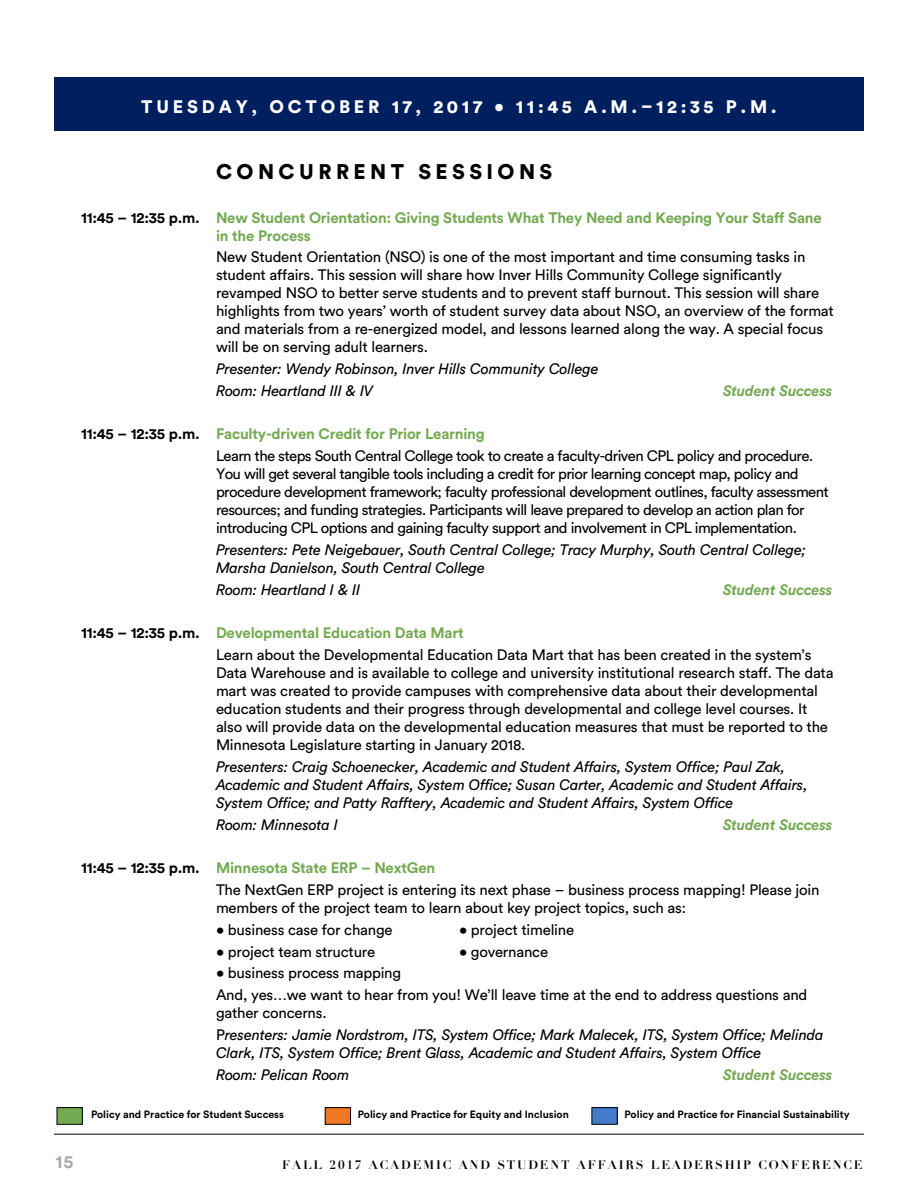
<style>
.page{position:relative;width:918px;height:1188px;background:#fff}
.page>*{position:absolute;margin:0;border:0;box-sizing:border-box;transform-origin:0 0}
.t1{font:900 21px "Circular Std";letter-spacing:.21em;color:#000}
.t2{font:900 18px "Circular Std";letter-spacing:.21em;color:#fff}
.t3{font:700 18px "Circular Std";color:#a7a9ac}
.t4{font:15px/18px "Circular Std";letter-spacing:-.015em;color:#000}
.t5{font:italic 15px/21.8px "Circular Std";letter-spacing:-.015em;color:#000}
.t6{font:15px/18px "Circular Std";letter-spacing:-.04em;color:#000}
.t7{font:700 15px/18px "Circular Std";letter-spacing:-.015em;color:#73a950}
.t8{font:italic 700 15px "Circular Std";letter-spacing:-.015em;color:#73a950}
.t9{font:700 12px "Didot";letter-spacing:.15em;color:#000}
.t10{font:700 10.5px "Circular Std";color:#000}
.s1{color:#000}
.s2{font-weight:700}
.s3{font-weight:700;color:#73a950}
.s4{font-style:normal}
</style>
<div class="page">
<div style="left:57px;top:1108px;width:25px;height:16px;background:#73a950"></div>
<div style="left:57px;top:1107px;width:26px;height:18px;border:1px solid #000"></div>
<div style="left:325px;top:1108px;width:26px;height:16px;background:#ef7622"></div>
<div style="left:325px;top:1107px;width:26px;height:18px;border:1px solid #000"></div>
<div style="left:592px;top:1108px;width:25px;height:16px;background:#407cca"></div>
<div style="left:591px;top:1107px;width:27px;height:18px;border:1px solid #000"></div>
<div style="left:54px;top:78px;width:810px;height:53px;background:#001f5f"></div>
<hr style="left:54px;top:1134px;width:810px;height:1px;background:#000">
<p class="t2" style="left:141px;top:95px;width:637px">TUESDAY, OCTOBER 17, 2017 • 11:45 A.M.–12:35 P.M.</p>
<h1 class="t1" style="left:216px;top:158px;width:338px">CONCURRENT SESSIONS</h1>
<p class="t7" style="left:216px;top:208px;width:607px;text-indent:-135px"><span class="s1">11:45 – 12:35 p.m.</span> New Student Orientation: Giving Students What They Need and Keeping Your Staff Sane in the Process</p>
<p class="t4" style="left:216px;top:248px;width:619px">New Student Orientation (NSO) is one of the most important and time consuming tasks in student affairs. This session will share how Inver Hills Community College significantly revamped NSO to better serve students and to prevent staff burnout. This session will share highlights from two years’ worth of student survey data about NSO, an overview of the format and materials from a re-energized model, and lessons learned along the way. A special focus will be on serving adult learners.</p>
<p class="t5" style="left:216px;top:358px;width:384px">Presenter: Wendy Robinson, Inver Hills Community College<br>Room: Heartland III &amp; IV</p>
<p class="t8" style="left:723px;top:381px;width:111px">Student Success</p>
<p class="t6" style="left:216px;top:423px;width:599px;line-height:21.8px;text-indent:-135px"><span class="s2">11:45 – 12:35 p.m.</span> <span class="s3">Faculty-driven Credit for Prior Learning<br></span>Learn the steps South Central College took to create a faculty-driven CPL policy and procedure.</p>
<p class="t6" style="left:216px;top:465px;width:614px">You will get several tangible tools including a credit for prior learning concept map, policy and procedure development framework; faculty professional development outlines, faculty assessment resources; and funding strategies. Participants will leave prepared to develop an action plan for introducing CPL options and gaining faculty support and involvement in CPL implementation.</p>
<p class="t5" style="left:216px;top:541px;width:592px;line-height:18px">Presenters: Pete Neigebauer, South Central College; Tracy Murphy, South Central College;<br>Marsha Danielson, South Central College</p>
<p class="t5" style="left:216px;top:578px;width:146px">Room: Heartland I &amp; II</p>
<p class="t8" style="left:723px;top:580px;width:111px">Student Success</p>
<p class="t4" style="left:216px;top:622px;width:597px;line-height:21.8px;text-indent:-135px"><span class="s2">11:45 – 12:35 p.m.</span> <span class="s3">Developmental Education Data Mart<br></span>Learn about the Developmental Education Data Mart that has been created in the system’s</p>
<p class="t4" style="left:216px;top:664px;width:619px">Data Warehouse and is available to college and university institutional research staff. The data mart was created to provide campuses with comprehensive data about their developmental education students and their progress through developmental and college level courses. It also will provide data on the developmental education measures that must be reported to the Minnesota Legislature starting in January 2018.</p>
<p class="t5" style="left:216px;top:757px;width:593px;line-height:18px">Presenters: Craig Schoenecker, Academic and Student Affairs, System Office; Paul Zak,<br>Academic and Student Affairs, System Office; Susan Carter, Academic and Student Affairs,<br>System Office; and Patty Rafftery, Academic and Student Affairs, System Office</p>
<p class="t5" style="left:216px;top:813px;width:124px">Room: Minnesota I</p>
<p class="t8" style="left:723px;top:815px;width:111px">Student Success</p>
<p class="t4" style="left:216px;top:857px;width:605px;line-height:21.8px;text-indent:-135px"><span class="s2">11:45 – 12:35 p.m.</span> <span class="s3">Minnesota State ERP – NextGen<br></span>The NextGen ERP project is entering its next phase – business process mapping! Please join</p>
<p class="t4" style="left:216px;top:899px;width:472px">members of the project team to learn about key project topics, such as:</p>
<p class="t4" style="left:216px;top:920px;width:178px">• business case for change</p>
<p class="t4" style="left:459px;top:920px;width:117px">• project timeline</p>
<p class="t4" style="left:216px;top:942px;width:161px">• project team structure</p>
<p class="t4" style="left:459px;top:942px;width:91px">• governance</p>
<p class="t4" style="left:216px;top:962px;width:593px;line-height:21.8px">• business process mapping<br>And, yes…we want to hear from you! We’ll leave time at the end to address questions and</p>
<p class="t5" style="left:216px;top:1002px;width:609px"><span class="s4">gather concerns.<br>P</span>resenters: Jamie Nordstrom, ITS, System Office; Mark Malecek, ITS, System Office; Melinda</p>
<p class="t5" style="left:216px;top:1042px;width:547px">Clark, ITS, System Office; Brent Glass, Academic and Student Affairs, System Office<br>Room: Pelican Room</p>
<p class="t8" style="left:723px;top:1065px;width:111px">Student Success</p>
<p class="t10" style="left:91px;top:1107px;width:194px">Policy and Practice for Student Success</p>
<p class="t10" style="left:358px;top:1107px;width:212px">Policy and Practice for Equity and Inclusion</p>
<p class="t10" style="left:625px;top:1107px;width:227px">Policy and Practice for Financial Sustainability</p>
<p class="t3" style="left:56px;top:1151px;width:19px">15</p>
<p class="t9" style="left:282px;top:1157px;width:582px">FALL 2017 ACADEMIC AND STUDENT AFFAIRS LEADERSHIP CONFERENCE</p>
</div>
